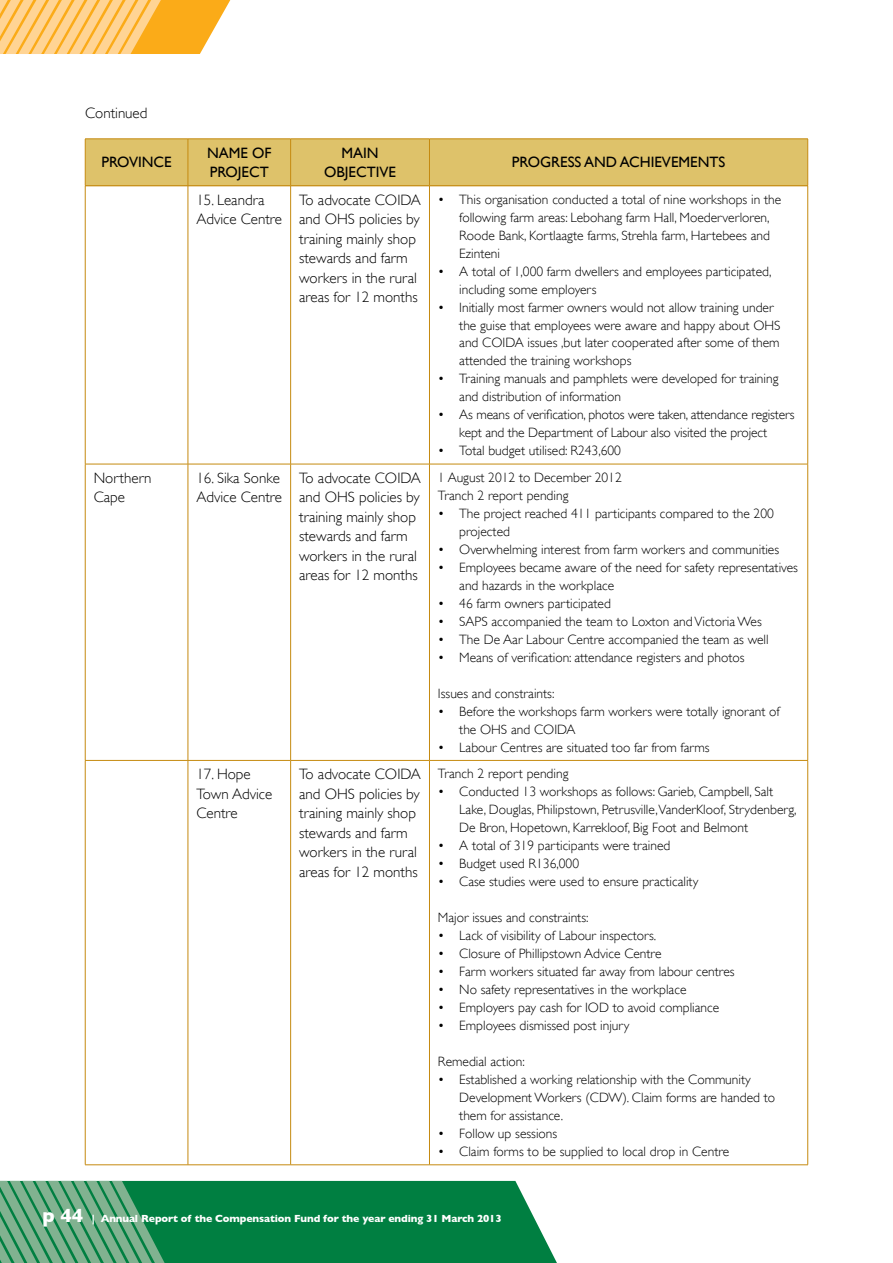
<style>
.page{position:relative;width:893px;height:1263px;background:#fff}
.page>*{position:absolute;margin:0;border:0;box-sizing:border-box;transform-origin:0 0}
.t1{font:300 15px/19.5px "Gill Sans";color:#000}
.t2{font:15px/19.5px "Gill Sans";color:#000}
.t3{font:300 13.5px/18px "Gill Sans";color:#000}
.t4{font:700 10.5px "Gill Sans";letter-spacing:-.01em;color:#fff}
.s1{font-size:19.5px}
</style>
<div class="page">
<svg style="left:0;top:0;width:230px;height:54px;background:#fdc464"></svg>
<div style="left:180px;top:1181px;width:377px;height:82px;background:#007f41"></div>
<svg style="left:0;top:1181px;width:180px;height:82px;background:#519f72"></svg>
<hr style="left:85px;top:186px;width:1px;height:278px;background:#c58a10">
<hr style="left:188px;top:186px;width:1px;height:278px;background:#c58a10">
<hr style="left:290px;top:186px;width:1px;height:278px;background:#c58a10">
<hr style="left:429px;top:186px;width:1px;height:278px;background:#c58a10">
<hr style="left:807px;top:186px;width:1px;height:278px;background:#c58a10">
<hr style="left:85px;top:464px;width:103px;height:1px;background:#c58a10">
<hr style="left:85px;top:464px;width:1px;height:296px;background:#c58a10">
<hr style="left:188px;top:464px;width:103px;height:1px;background:#c58a10">
<hr style="left:188px;top:464px;width:1px;height:296px;background:#c58a10">
<hr style="left:291px;top:464px;width:138px;height:1px;background:#c58a10">
<hr style="left:290px;top:464px;width:1px;height:296px;background:#c58a10">
<hr style="left:429px;top:464px;width:379px;height:1px;background:#c58a10">
<hr style="left:429px;top:464px;width:1px;height:296px;background:#c58a10">
<hr style="left:807px;top:464px;width:1px;height:296px;background:#c58a10">
<hr style="left:85px;top:760px;width:103px;height:1px;background:#c58a10">
<hr style="left:85px;top:761px;width:1px;height:403px;background:#c58a10">
<hr style="left:188px;top:760px;width:103px;height:1px;background:#c58a10">
<hr style="left:188px;top:761px;width:1px;height:403px;background:#c58a10">
<hr style="left:291px;top:760px;width:138px;height:1px;background:#c58a10">
<hr style="left:290px;top:761px;width:1px;height:403px;background:#c58a10">
<hr style="left:429px;top:760px;width:379px;height:1px;background:#c58a10">
<hr style="left:429px;top:761px;width:1px;height:403px;background:#c58a10">
<hr style="left:807px;top:761px;width:1px;height:403px;background:#c58a10">
<hr style="left:85px;top:1164px;width:103px;height:1px;background:#c58a10">
<hr style="left:188px;top:1164px;width:103px;height:1px;background:#c58a10">
<hr style="left:291px;top:1164px;width:138px;height:1px;background:#c58a10">
<hr style="left:429px;top:1164px;width:379px;height:1px;background:#c58a10">
<div style="left:86px;top:140px;width:721px;height:45px;background:#dec26a"></div>
<hr style="left:85px;top:139px;width:103px;height:1px;background:#c58a10">
<hr style="left:85px;top:139px;width:1px;height:46px;background:#c58a10">
<hr style="left:188px;top:139px;width:103px;height:1px;background:#c58a10">
<hr style="left:188px;top:139px;width:1px;height:46px;background:#c58a10">
<hr style="left:291px;top:139px;width:138px;height:1px;background:#c58a10">
<hr style="left:290px;top:139px;width:1px;height:46px;background:#c58a10">
<hr style="left:429px;top:139px;width:379px;height:1px;background:#c58a10">
<hr style="left:429px;top:139px;width:1px;height:46px;background:#c58a10">
<hr style="left:807px;top:139px;width:1px;height:46px;background:#c58a10">
<hr style="left:85px;top:185px;width:103px;height:1px;background:#c58a10">
<hr style="left:188px;top:185px;width:103px;height:1px;background:#c58a10">
<hr style="left:291px;top:185px;width:138px;height:1px;background:#c58a10">
<hr style="left:429px;top:185px;width:379px;height:1px;background:#c58a10">
<p class="t1" style="left:85px;top:103px;width:64px">Continued</p>
<p class="t2" style="left:101px;top:152px;width:72px">PROVINCE</p>
<p class="t2" style="left:207px;top:143px;width:66px">NAME OF<br>PROJECT</p>
<p class="t2" style="left:324px;top:143px;width:74px;text-align:center">MAIN<br>OBJECTIVE</p>
<p class="t2" style="left:512px;top:152px;width:215px">PROGRESS AND ACHIEVEMENTS</p>
<p class="t1" style="left:196px;top:190px;width:87px">15. Leandra<br>Advice Centre</p>
<p class="t1" style="left:299px;top:190px;width:123px">To advocate COIDA and OHS policies by training mainly shop stewards and farm workers in the rural areas for 12 months</p>
<p class="t3" style="left:459px;top:190px;width:323px;text-indent:-21px">• This organisation conducted a total of nine workshops in the following farm areas: Lebohang farm H all, Moederverloren, Roode Bank, Kortlaagte farms, Strehla farm, H artebees and Ezinteni</p>
<p class="t3" style="left:459px;top:262px;width:314px;text-indent:-21px">• A total of 1,000 farm dwellers and employees participated, including some employers</p>
<p class="t3" style="left:459px;top:298px;width:323px;text-indent:-21px">• Initially most farmer owners would not allow training under the guise that employees were aware and happy about OH S and COIDA issues ,but later cooperated after some of them attended the training workshops</p>
<p class="t3" style="left:459px;top:370px;width:321px;text-indent:-21px">• Training manuals and pamphlets were developed for training and distribution of information</p>
<p class="t3" style="left:438px;top:406px;width:358px;text-align:center">• As means of verification, photos were taken, attendance registers kept and the Department of Labour also visited the project</p>
<p class="t3" style="left:438px;top:442px;width:184px">• Total budget utilised: R243,600</p>
<p class="t1" style="left:94px;top:468px;width:59px">Northern<br>Cape</p>
<p class="t1" style="left:196px;top:468px;width:87px">16. Sika Sonke<br>Advice Centre</p>
<p class="t1" style="left:299px;top:468px;width:123px">To advocate COIDA and OHS policies by training mainly shop stewards and farm workers in the rural areas for 12 months</p>
<p class="t3" style="left:438px;top:468px;width:185px">1 August 2012 to December 2012<br>Tranch 2 report pending</p>
<p class="t3" style="left:459px;top:504px;width:316px;text-indent:-21px">• The project reached 411 participants compared to the 200 projected</p>
<p class="t3" style="left:438px;top:540px;width:343px">• Overwhelming interest from farm workers and communities</p>
<p class="t3" style="left:459px;top:558px;width:340px;text-indent:-21px">• Employees became aware of the need for safety representatives and hazards in the workplace</p>
<p class="t3" style="left:438px;top:594px;width:174px">• 46 farm owners participated</p>
<p class="t3" style="left:438px;top:612px;width:325px">• SAPS accompanied the team to Loxton and Victoria Wes</p>
<p class="t3" style="left:438px;top:630px;width:332px">• The De Aar Labour Centre accompanied the team as well</p>
<p class="t3" style="left:438px;top:648px;width:308px">• Means of verification: attendance registers and photos</p>
<p class="t3" style="left:438px;top:684px;width:118px">Issues and constraints:</p>
<p class="t3" style="left:459px;top:702px;width:322px;text-indent:-21px">• Before the workshops farm workers were totally ignorant of the OHS and COIDA</p>
<p class="t3" style="left:438px;top:738px;width:273px">• Labour Centres are situated too far from farms</p>
<p class="t1" style="left:196px;top:764px;width:77px">17. Hope<br>Town Advice<br>Centre</p>
<p class="t1" style="left:299px;top:764px;width:123px">To advocate COIDA and OHS policies by training mainly shop stewards and farm workers in the rural areas for 12 months</p>
<p class="t3" style="left:438px;top:765px;width:132px">Tranch 2 report pending</p>
<p class="t3" style="left:459px;top:783px;width:339px;text-indent:-21px">• Conducted 13 workshops as follows: Garieb, Campbell, Salt<br>Lake, Douglas, Philipstown, Petrusville,VanderKloof, Strydenberg,<br>De Bron, H opetown, Karrekloof, Big Foot and Belmont</p>
<p class="t3" style="left:438px;top:837px;width:234px">• A total of 319 participants were trained</p>
<p class="t3" style="left:438px;top:855px;width:143px">• Budget used R136,000</p>
<p class="t3" style="left:438px;top:873px;width:262px">• Case studies were used to ensure practicality</p>
<p class="t3" style="left:438px;top:909px;width:152px">Major issues and constraints:</p>
<p class="t3" style="left:438px;top:927px;width:220px">• Lack of visibility of Labour inspectors.</p>
<p class="t3" style="left:438px;top:945px;width:225px">• Closure of Phillipstown Advice Centre</p>
<p class="t3" style="left:438px;top:963px;width:298px">• Farm workers situated far away from labour centres</p>
<p class="t3" style="left:438px;top:981px;width:250px">• No safety representatives in the workplace</p>
<p class="t3" style="left:438px;top:999px;width:283px">• Employers pay cash for IOD to avoid compliance</p>
<p class="t3" style="left:438px;top:1017px;width:193px">• Employees dismissed post injury</p>
<p class="t3" style="left:438px;top:1053px;width:88px">Remedial action:</p>
<p class="t3" style="left:459px;top:1071px;width:317px;text-indent:-21px">• Established a working relationship with the Community<br>Development Workers (CDW). Claim forms are handed to them for assistance.</p>
<p class="t3" style="left:438px;top:1125px;width:121px">• Follow up sessions</p>
<p class="t3" style="left:438px;top:1143px;width:293px">• Claim forms to be supplied to local drop in Centre</p>
<p class="t4" style="left:43px;top:1213px;width:461px"><span class="s1">p 44</span> | Annual Report of the Compensation Fund for the year ending 31 March 2013</p>
</div>
